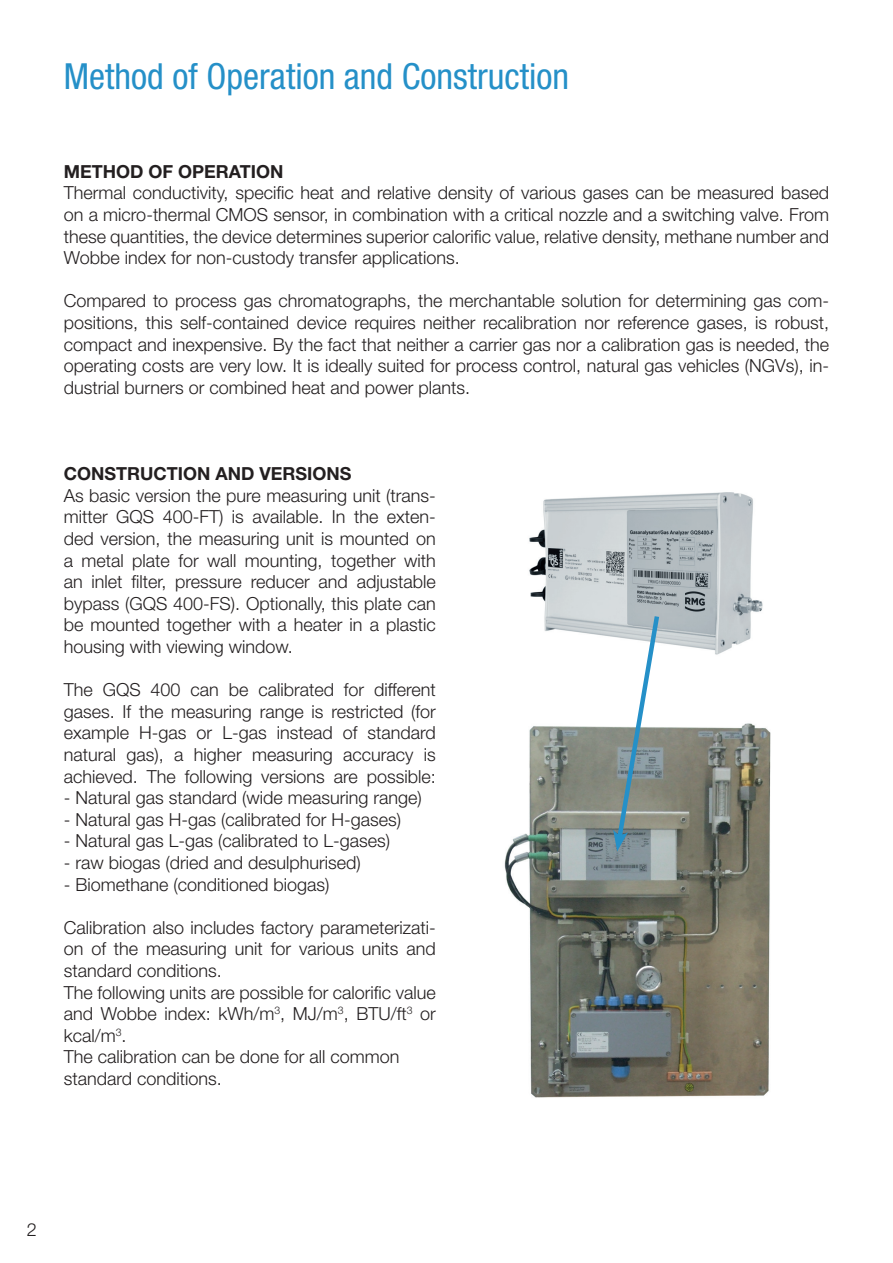
<style>
.page{position:relative;width:893px;height:1263px;background:#fff}
.page>*{position:absolute;margin:0;border:0;box-sizing:border-box;transform-origin:0 0}
.t1{font:condensed 36px "Helvetica Neue LT Std";color:#2590c8}
.t2{font:300 18px/21.6px "Helvetica Neue LT Std";color:#231f20;text-align:justify}
.t3{font:700 18px "Helvetica Neue LT Std";color:#231f20}
</style>
<div class="page">
<img style="left:504px;top:723px;width:267px;height:375px">
<img style="left:529px;top:492px;width:234px;height:163px">
<svg style="left:613px;top:611px;width:49px;height:240px"></svg>
<h1 class="t1" style="left:64px;top:56px;width:507px">Method of Operation and Construction</h1>
<p class="t3" style="left:64px;top:160px;width:221px">METHOD OF OPERATION</p>
<p class="t2" style="left:64px;top:182px;width:767px">Thermal conductivity, specific heat and relative density of various gases can be measured based on a micro-thermal CMOS sensor, in combination with a critical nozzle and a switching valve. From these quantities, the device determines superior calorific value, relative density, methane number and Wobbe index for non-custody transfer applications.</p>
<p class="t2" style="left:64px;top:290px;width:767px">Compared to process gas chromatographs, the merchantable solution for determining gas com&shy;positions, this self-contained device requires neither recalibration nor reference gases, is robust, compact and inexpensive. By the fact that neither a carrier gas nor a calibration gas is needed, the operating costs are very low. It is ideally suited for process control, natural gas vehicles (NGVs), in&shy;dustrial burners or combined heat and power plants.</p>
<p class="t3" style="left:64px;top:463px;width:289px">CONSTRUCTION AND VERSIONS</p>
<p class="t2" style="left:64px;top:484px;width:374px">As basic version the pure measuring unit (trans&shy;mitter GQS 400-FT) is available. In the exten&shy;ded version, the measuring unit is mounted on a metal plate for wall mounting, together with an inlet filter, pressure reducer and adjustable bypass (GQS 400-FS). Optionally, this plate can be mounted together with a heater in a plastic housing with viewing window.</p>
<p class="t2" style="left:64px;top:679px;width:374px">The GQS 400 can be calibrated for different gases. If the measuring range is restricted (for example H-gas or L-gas instead of standard natural gas), a higher measuring accuracy is achieved. The following versions are possible:</p>
<p class="t2" style="left:64px;top:787px;width:360px">- Natural gas standard (wide measuring range)</p>
<p class="t2" style="left:64px;top:808px;width:339px">- Natural gas H-gas (calibrated for H-gases)</p>
<p class="t2" style="left:64px;top:830px;width:328px">- Natural gas L-gas (calibrated to L-gases)</p>
<p class="t2" style="left:64px;top:851px;width:299px">- raw biogas (dried and desulphurised)</p>
<p class="t2" style="left:64px;top:873px;width:267px">- Biomethane (conditioned biogas)</p>
<p class="t2" style="left:64px;top:916px;width:374px;text-align:left">Calibration also includes factory parameterizati&shy;on of the measuring unit for various units and standard conditions.<br>The following units are possible for calorific value and Wobbe index: kWh/m<sup>3</sup>, MJ/m<sup>3</sup>, BTU/ft<sup>3</sup> or kcal/m<sup>3</sup>.<br>The calibration can be done for all common standard conditions.</p>
<p class="t2" style="left:27px;top:1219px;width:12px">2</p>
</div>
